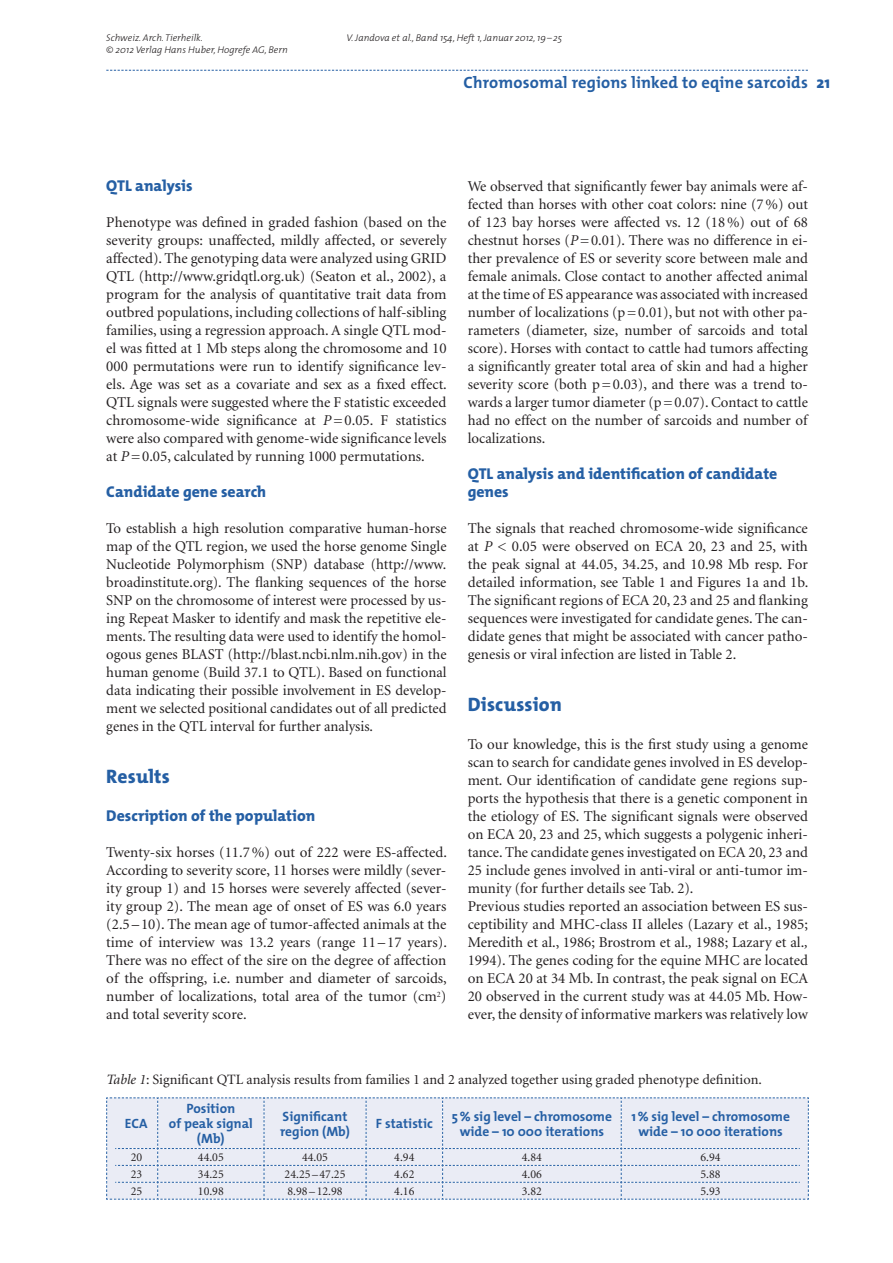
<style>
.page{position:relative;width:893px;height:1263px;background:#fff}
.page>*{position:absolute;margin:0;border:0;box-sizing:border-box;transform-origin:0 0}
.t1{font:800 19.5px "The Mix";letter-spacing:.01em;color:#255fa4}
.t2{font:700 16.5px "The Mix";letter-spacing:.01em;color:#255fa4}
.t3{font:800 15.75px/18px "The Mix";color:#255fa4}
.t4{font:15px/18px "Minion";color:#231f20;text-align:justify}
.t5{font:14.25px "Minion";color:#231f20}
.t6{font:700 13.5px/15px "The Mix";color:#255fa4;text-align:center}
.t7{font:12px "Minion";color:#231f20}
.t8{font:italic 300 9.75px "The Mix";color:#231f20}
.s1{font-weight:800}
.s2{font-style:italic}
</style>
<div class="page">
<svg style="left:106px;top:70px;width:702px;height:1px"></svg>
<svg style="left:106px;top:1097px;width:703px;height:103px;background:#e3e7f2"></svg>
<p class="t8" style="left:106px;top:34px;width:98px">Schweiz. Arch. Tierheilk.</p>
<p class="t8" style="left:347px;top:34px;width:217px">V. Jandova et al., Band 154, Heft 1, Januar 2012, 19 – 25</p>
<p class="t8" style="left:106px;top:46px;width:183px">© 2012 Verlag Hans Huber, Hogrefe AG, Bern</p>
<p class="t2" style="left:464px;top:76px;width:368px">Chromosomal regions linked to eqine sarcoids <span class="s1">21</span></p>
<p class="t3" style="left:106px;top:178px;width:88px">QTL analysis</p>
<p class="t4" style="left:106px;top:215px;width:342px">Phenotype was defined in graded fashion (based on the severity groups: unaffected, mildly affected, or severely affected). The genotyping data were analyzed using GRID QTL (http://www.gridqtl.org.uk) (Seaton et al., 2002), a program for the analysis of quantitative trait data from outbred populations, including collections of half-sibling families, using a regression approach. A single QTL mod&shy;el was fitted at 1 Mb steps along the chromosome and 10<br>000 permutations were run to identify significance lev&shy;els. Age was set as a covariate and sex as a fixed effect.<br>QTL signals were suggested where the F statistic exceeded chromosome-wide significance at <span class="s2">P</span> = 0.05. F statistics were also compared with genome-wide significance levels at <span class="s2">P</span> = 0.05, calculated by running 1000 permutations.</p>
<p class="t3" style="left:106px;top:484px;width:161px">Candidate gene search</p>
<p class="t4" style="left:106px;top:521px;width:342px">To establish a high resolution comparative human-horse map of the QTL region, we used the horse genome Single Nucleotide Polymorphism (SNP) database (http://www. broadinstitute.org). The flanking sequences of the horse SNP on the chromosome of interest were processed by us&shy;ing Repeat Masker to identify and mask the repetitive ele&shy;ments. The resulting data were used to identify the homol&shy;ogous genes BLAST (http://blast.ncbi.nlm.nih.gov) in the human genome (Build 37.1 to QTL). Based on functional data indicating their possible involvement in ES develop&shy;ment we selected positional candidates out of all predicted genes in the QTL interval for further analysis.</p>
<h1 class="t1" style="left:106px;top:768px;width:65px">Results</h1>
<p class="t3" style="left:106px;top:808px;width:210px">Description of the population</p>
<p class="t4" style="left:106px;top:845px;width:342px">Twenty-six horses (11.7 %) out of 222 were ES-affected.<br>According to severity score, 11 horses were mildly (sever&shy;ity group 1) and 15 horses were severely affected (sever&shy;ity group 2). The mean age of onset of ES was 6.0 years (2.5 – 10). The mean age of tumor-affected animals at the time of interview was 13.2 years (range 11 – 17 years).<br>There was no effect of the sire on the degree of affection of the offspring, i.e. number and diameter of sarcoids, number of localizations, total area of the tumor (cm<sup>2</sup>) and total severity score.</p>
<p class="t4" style="left:468px;top:179px;width:342px">We observed that significantly fewer bay animals were af&shy;fected than horses with other coat colors: nine (7 %) out of 123 bay horses were affected vs. 12 (18 %) out of 68 chestnut horses (<span class="s2">P</span> = 0.01). There was no difference in ei&shy;ther prevalence of ES or severity score between male and female animals. Close contact to another affected animal at the time of ES appearance was associated with increased number of localizations (p = 0.01), but not with other pa&shy;rameters (diameter, size, number of sarcoids and total score). Horses with contact to cattle had tumors affecting a significantly greater total area of skin and had a higher severity score (both p = 0.03), and there was a trend to&shy;wards a larger tumor diameter (p = 0.07). Contact to cattle had no effect on the number of sarcoids and number of localizations.</p>
<p class="t3" style="left:468px;top:466px;width:311px">QTL analysis and identification of candidate genes</p>
<p class="t4" style="left:468px;top:521px;width:342px">The signals that reached chromosome-wide significance at <span class="s2">P</span> &lt; 0.05 were observed on ECA 20, 23 and 25, with the peak signal at 44.05, 34.25, and 10.98 Mb resp. For detailed information, see Table 1 and Figures 1a and 1b.<br>The significant regions of ECA 20, 23 and 25 and flanking sequences were investigated for candidate genes. The can&shy;didate genes that might be associated with cancer patho&shy;genesis or viral infection are listed in Table 2.</p>
<h1 class="t1" style="left:468px;top:696px;width:96px">Discussion</h1>
<p class="t4" style="left:468px;top:737px;width:342px;text-align:left">To our knowledge, this is the first study using a genome scan to search for candidate genes involved in ES develop&shy;ment. Our identification of candidate gene regions sup&shy;ports the hypothesis that there is a genetic component in the etiology of ES. The significant signals were observed on ECA 20, 23 and 25, which suggests a polygenic inheri&shy;tance. The candidate genes investigated on ECA 20, 23 and 25 include genes involved in anti-viral or anti-tumor im&shy;munity (for further details see Tab. 2).<br>Previous studies reported an association between ES sus&shy;ceptibility and MHC-class II alleles (Lazary et al., 1985; Meredith et al., 1986; Brostrom et al.<span class="s2">,</span> 1988; Lazary et al.<span class="s2">, </span>1994). The genes coding for the equine MHC are located on ECA 20 at 34 Mb. In contrast, the peak signal on ECA 20 observed in the current study was at 44.05 Mb. How&shy;ever, the density of informative markers was relatively low</p>
<p class="t5" style="left:107px;top:1074px;width:657px"><span class="s2">Table 1</span>: Significant QTL analysis results from families 1 and 2 analyzed together using graded phenotype definition.</p>
<p class="t6" style="left:125px;top:1117px;width:24px">ECA</p>
<p class="t6" style="left:169px;top:1102px;width:85px">Position<br>of peak signal (Mb)</p>
<p class="t6" style="left:280px;top:1110px;width:71px;text-align:left">Significant region (Mb)</p>
<p class="t6" style="left:376px;top:1117px;width:58px">F statistic</p>
<p class="t6" style="left:452px;top:1110px;width:162px">5 % sig level – chromosome wide – 10 000 iterations</p>
<p class="t6" style="left:631px;top:1110px;width:160px">1 % sig level – chromosome wide – 10 000 iterations</p>
<p class="t7" style="left:131px;top:1153px;width:13px">20</p>
<p class="t7" style="left:198px;top:1153px;width:27px">44.05</p>
<p class="t7" style="left:302px;top:1153px;width:27px">44.05</p>
<p class="t7" style="left:394px;top:1153px;width:22px">4.94</p>
<p class="t7" style="left:522px;top:1153px;width:22px">4.84</p>
<p class="t7" style="left:700px;top:1153px;width:22px">6.94</p>
<p class="t7" style="left:131px;top:1170px;width:13px">23</p>
<p class="t7" style="left:198px;top:1170px;width:27px">34.25</p>
<p class="t7" style="left:285px;top:1170px;width:62px">24.25 – 47.25</p>
<p class="t7" style="left:394px;top:1170px;width:22px">4.62</p>
<p class="t7" style="left:522px;top:1170px;width:22px">4.06</p>
<p class="t7" style="left:700px;top:1170px;width:22px">5.88</p>
<p class="t7" style="left:131px;top:1187px;width:13px">25</p>
<p class="t7" style="left:198px;top:1187px;width:27px">10.98</p>
<p class="t7" style="left:287px;top:1187px;width:57px">8.98 – 12.98</p>
<p class="t7" style="left:394px;top:1187px;width:22px">4.16</p>
<p class="t7" style="left:522px;top:1187px;width:22px">3.82</p>
<p class="t7" style="left:700px;top:1187px;width:22px">5.93</p>
</div>
